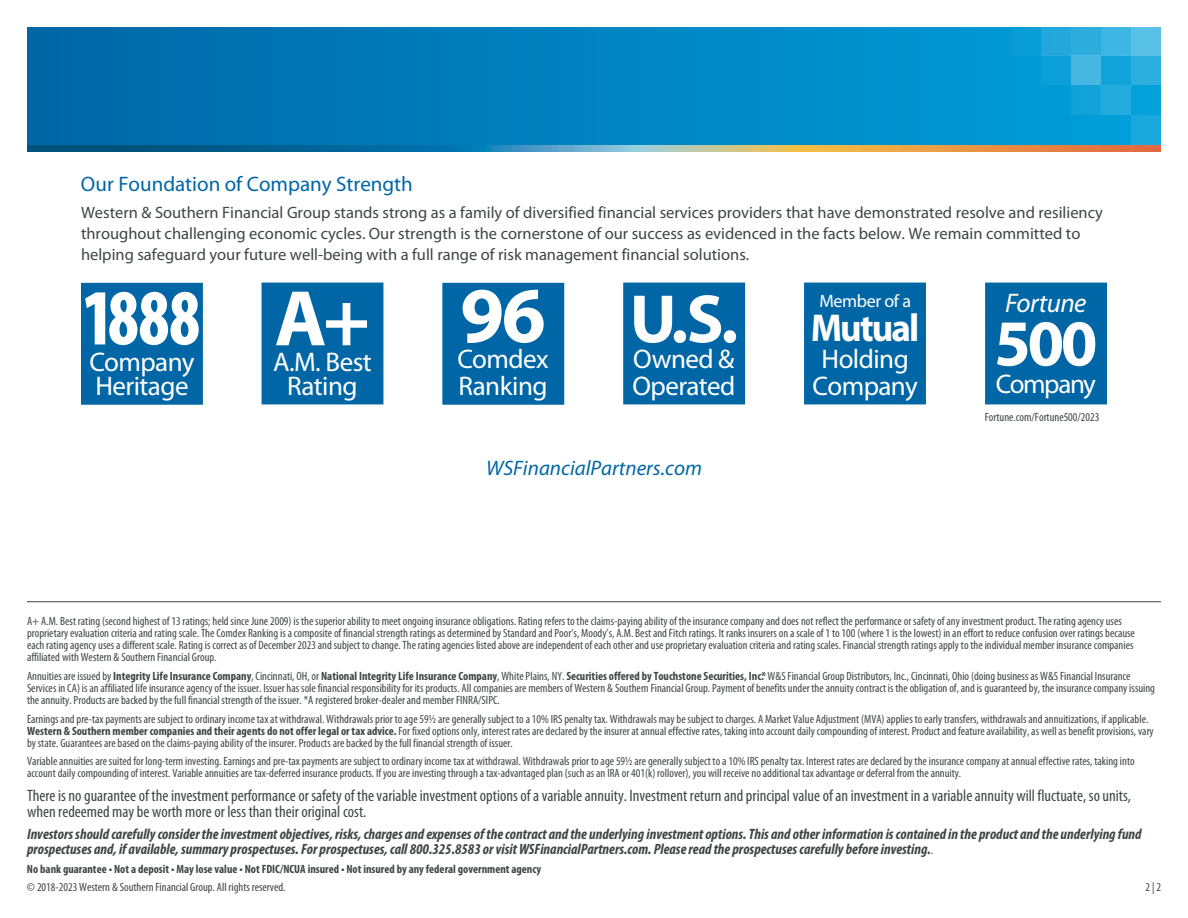
<style>
.page{position:relative;width:1188px;height:918px;background:#fff}
.page>*{position:absolute;margin:0;border:0;box-sizing:border-box;transform-origin:0 0}
.t1{font:700 79.5px "Myriad Pro";color:#fff}
.t2{font:700 69px "Myriad Pro";color:#fff}
.t3{font:700 66px "Myriad Pro";color:#fff}
.t4{font:700 39px "Myriad Pro";letter-spacing:-.05em;color:#fff;scale:.95 1}
.t5{font:27px/27px "Myriad Pro";letter-spacing:-.02em;color:#fff}
.t6{font:italic 27px "Myriad Pro";letter-spacing:-.02em;color:#fff}
.t7{font:27px "Myriad Pro";letter-spacing:-.05em;color:#fff}
.t8{font:21px "Myriad Pro";color:#0066a6}
.t9{font:italic 21px "Myriad Pro";color:#0066a6}
.t10{font:18px "Myriad Pro";letter-spacing:-.02em;color:#fff}
.t11{font:16.5px/21px "Myriad Pro";color:#404542}
.t12{font:condensed 16.5px/16.5px "Myriad Pro";color:#404542}
.t13{font:italic 700 condensed 15px/15px "Myriad Pro";color:#404542}
.t14{font:condensed 12px/12px "Myriad Pro";color:#404542}
.t15{font:700 condensed 12px "Myriad Pro";color:#404542}
.s1{font-weight:700}
.s2{font-weight:400;font-style:normal;font-size:12px}
</style>
<div class="page">
<div style="left:27px;top:27px;width:1134px;height:118px;background:linear-gradient(to right,#0066a6,#00a0db)"></div>
<div style="left:1131px;top:27px;width:30px;height:28px;background:#59c1e6"></div>
<div style="left:1101px;top:27px;width:30px;height:28px;background:#3eb5e2"></div>
<div style="left:1071px;top:27px;width:30px;height:28px;background:#2caddd"></div>
<div style="left:1041px;top:27px;width:30px;height:28px;background:#23a8db"></div>
<div style="left:1011px;top:27px;width:30px;height:28px;background:#089cd5"></div>
<div style="left:1131px;top:55px;width:30px;height:30px;background:#2cb0e0"></div>
<div style="left:1101px;top:55px;width:30px;height:30px;background:#11a4db"></div>
<div style="left:1071px;top:55px;width:30px;height:30px;background:#47b7e2"></div>
<div style="left:1041px;top:55px;width:30px;height:30px;background:#0da0d8"></div>
<div style="left:1131px;top:85px;width:30px;height:30px;background:#04a1da"></div>
<div style="left:1101px;top:85px;width:30px;height:30px;background:#23abde"></div>
<div style="left:1071px;top:85px;width:30px;height:30px;background:#11a2d9"></div>
<div style="left:1131px;top:115px;width:30px;height:30px;background:#1aa9dd"></div>
<svg style="left:27px;top:145px;width:1134px;height:7px;background:#738880"></svg>
<hr style="left:27px;top:601px;width:1134px;height:1px;background:#404542">
<div style="left:804px;top:283px;width:122px;height:121px;background:#0066a6"></div>
<div style="left:623px;top:283px;width:122px;height:121px;background:#0066a6;border:1px solid #0066a6"></div>
<div style="left:442px;top:283px;width:122px;height:122px;background:#0066a6;border:1px solid #0066a6"></div>
<div style="left:262px;top:283px;width:121px;height:121px;background:#0066a6"></div>
<div style="left:81px;top:283px;width:122px;height:122px;background:#0066a6;border:1px solid #0066a6"></div>
<svg style="left:85px;top:292px;width:114px;height:53px"></svg>
<div style="left:985px;top:283px;width:122px;height:121px;background:#0066a6;border:1px solid #0066a6"></div>
<h3 class="t8" style="left:81px;top:173px;width:333px">Our Foundation of Company Strength</h3>
<p class="t11" style="left:81px;top:202px;width:1023px">Western &amp; Southern Financial Group stands strong as a family of diversified financial services providers that have demonstrated resolve and resiliency throughout challenging economic cycles. Our strength is the cornerstone of our success as evidenced in the facts below. We remain committed to helping safeguard your future well-being with a full range of risk management financial solutions.</p>
<h3 class="t5" style="left:89px;top:350px;width:107px;line-height:24px">Company<br>Heritage</h3>
<h1 class="t1" style="left:275px;top:274px;width:97px">A+</h1>
<h3 class="t5" style="left:273px;top:350px;width:100px;line-height:24px;text-align:center">A.M. Best<br>Rating</h3>
<h1 class="t1" style="left:460px;top:271px;width:87px">96</h1>
<h3 class="t5" style="left:457px;top:346px;width:93px">Comdex<br>Ranking</h3>
<h2 class="t2" style="left:630px;top:280px;width:110px">U.S.</h2>
<h3 class="t5" style="left:633px;top:346px;width:104px">Owned &amp;<br>Operated</h3>
<h3 class="t9" style="left:486px;top:456px;width:217px">WSFinancialPartners.com</h3>
<h3 class="t10" style="left:819px;top:291px;width:93px">Member of a</h3>
<h3 class="t4" style="left:811px;top:306px;width:116px">Mutual</h3>
<h3 class="t5" style="left:813px;top:346px;width:107px;text-align:center">Holding<br>Company</h3>
<h3 class="t6" style="left:1005px;top:288px;width:83px">Fortune</h3>
<h3 class="t3" style="left:994px;top:306px;width:105px">500</h3>
<h3 class="t7" style="left:996px;top:369px;width:102px">Company</h3>
<p class="t14" style="left:985px;top:411px;width:116px">Fortune.com/Fortune500/2023</p>
<p class="t14" style="left:27px;top:615px;width:1110px">A+ A.M. Best rating (second highest of 13 ratings; held since June 2009) is the superior ability to meet ongoing insurance obligations. Rating refers to the claims-paying ability of the insurance company and does not reflect the performance or safety of any investment product. The rating agency uses proprietary evaluation criteria and rating scale. The Comdex Ranking is a composite of financial strength ratings as determined by Standard and Poor’s, Moody’s, A.M. Best and Fitch ratings. It ranks insurers on a scale of 1 to 100 (where 1 is the lowest) in an effort to reduce confusion over ratings because each rating agency uses a different scale. Rating is correct as of December 2023 and subject to change. The rating agencies listed above are independent of each other and use proprietary evaluation criteria and rating scales. Financial strength ratings apply to the individual member insurance companies affiliated with Western &amp; Southern Financial Group.</p>
<p class="t14" style="left:27px;top:670px;width:1130px">Annuities are issued by <span class="s1">Integrity Life Insurance Company</span>, Cincinnati, OH, or <span class="s1">National Integrity Life Insurance Company</span>, White Plains, NY. <span class="s1">Securities offered by Touchstone Securities, Inc.*</span> W&amp;S Financial Group Distributors, Inc., Cincinnati, Ohio (doing business as W&amp;S Financial Insurance<br>Services in CA) is an affiliated life insurance agency of the issuer. Issuer has sole financial responsibility for its products. All companies are members of Western &amp; Southern Financial Group. Payment of benefits under the annuity contract is the obligation of, and is guaranteed by, the insurance company issuing the annuity. Products are backed by the full financial strength of the issuer. *A registered broker-dealer and member FINRA/SIPC.</p>
<p class="t14" style="left:27px;top:713px;width:1128px">Earnings and pre-tax payments are subject to ordinary income tax at withdrawal. Withdrawals prior to age 59½ are generally subject to a 10% IRS penalty tax. Withdrawals may be subject to charges. A Market Value Adjustment (MVA) applies to early transfers, withdrawals and annuitizations, if applicable.<br><span class="s1">Western &amp; Southern member companies and their agents do not offer legal or tax advice.</span> For fixed options only, interest rates are declared by the insurer at annual effective rates, taking into account daily compounding of interest. Product and feature availability, as well as benefit provisions, vary by state. Guarantees are based on the claims-paying ability of the insurer. Products are backed by the full financial strength of issuer.</p>
<p class="t14" style="left:27px;top:756px;width:1109px">Variable annuities are suited for long-term investing. Earnings and pre-tax payments are subject to ordinary income tax at withdrawal. Withdrawals prior to age 59½ are generally subject to a 10% IRS penalty tax. Interest rates are declared by the insurance company at annual effective rates, taking into account daily compounding of interest. Variable annuities are tax-deferred insurance products. If you are investing through a tax-advantaged plan (such as an IRA or 401(k) rollover), you will receive no additional tax advantage or deferral from the annuity.</p>
<p class="t12" style="left:27px;top:787px;width:1106px">There is no guarantee of the investment performance or safety of the variable investment options of a variable annuity. Investment return and principal value of an investment in a variable annuity will fluctuate, so units, when redeemed may be worth more or less than their original cost.</p>
<p class="t13" style="left:27px;top:827px;width:1116px">Investors should carefully consider the investment objectives, risks, charges and expenses of the contract and the underlying investment options. This and other information is contained in the product and the underlying fund prospectuses and, if available, summary prospectuses. For prospectuses, call 800.325.8583 or visit WSFinancialPartners.com. Please read the prospectuses carefully before investing.<span class="s2">.</span></p>
<p class="t15" style="left:27px;top:862px;width:516px">No bank guarantee • Not a deposit • May lose value • Not FDIC/NCUA insured • Not insured by any federal government agency</p>
<p class="t14" style="left:27px;top:882px;width:260px">© 2018-2023 Western &amp; Southern Financial Group. All rights reserved.</p>
<p class="t14" style="left:1146px;top:881px;width:17px">2 | 2</p>
</div>
